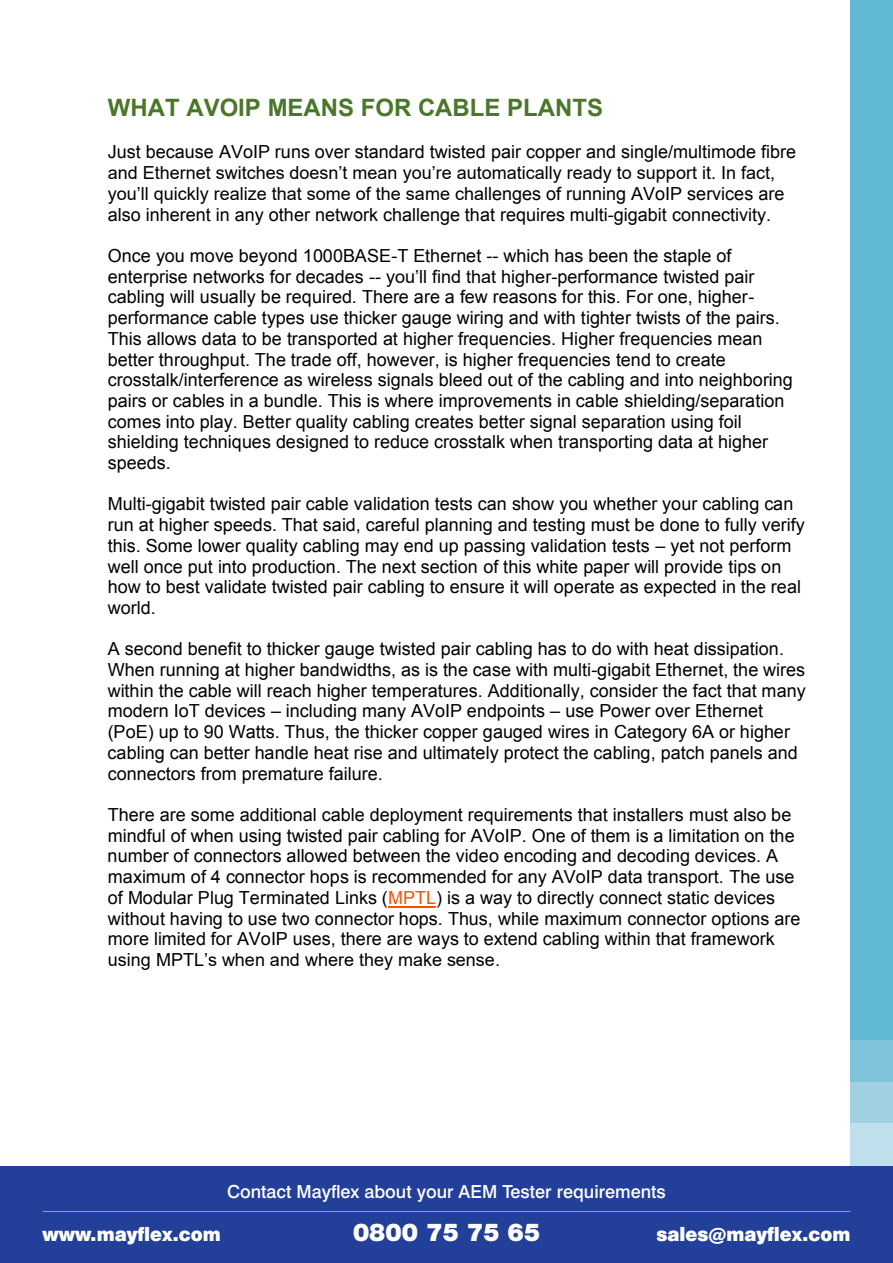
<style>
.page{position:relative;width:893px;height:1263px;background:#fff}
.page>*{position:absolute;margin:0;border:0;box-sizing:border-box;transform-origin:0 0}
.t1{font:700 24px "Arial";color:#4a7729}
.t2{font:22.5px "Swiss 721 BT Black No 2";color:#fff}
.t3{font:18px/20.7px "Arial";color:#000}
.t4{font:500 18px "Swiss 721 BT";color:#fff}
.t5{font:18px "Swiss 721 BT Black No 2";color:#fff}
.s1{font-style:inherit}
.s2{color:#fe5000}
</style>
<div class="page">
<hr style="left:389px;top:906px;width:47px;height:2px;background:#fe5000">
<div style="left:850px;top:1082px;width:43px;height:42px;background:#a1d0e2"></div>
<div style="left:850px;top:1124px;width:43px;height:42px;background:#bedfeb"></div>
<div style="left:850px;top:1040px;width:43px;height:42px;background:#80c4dc"></div>
<div style="left:850px;top:0;width:43px;height:1040px;background:#60b8d2"></div>
<div style="left:0;top:1166px;width:893px;height:97px;background:#223f99"></div>
<hr style="left:43px;top:1211px;width:807px;height:1px;background:#57b6ce">
<h1 class="t1" style="left:108px;top:92px;width:497px">WHAT AVOIP MEANS FOR CABLE PLANTS</h1>
<p class="t3" style="left:108px;top:142px;width:690px">Just because AVoIP runs over standard twisted pair copper and single/multimode <span class="s1">fibre </span>and Ethernet switches doesn’t mean you’re automatically ready to support it. In fact, you’ll quickly realize that some of the same challenges of running AVoIP services are also inherent in any other network challenge that requires multi-gigabit connectivity.</p>
<p class="t3" style="left:108px;top:245px;width:687px">Once you move beyond 1000BASE-T Ethernet -- which has been the staple of enterprise networks for decades -- you’ll find that higher-performance twisted pair cabling will usually be required. There are a few reasons for this. For one, higher&shy;performance cable types use thicker gauge wiring and with tighter twists of the pairs.<br>This allows data to be transported at higher frequencies. Higher frequencies mean better throughput. The trade off, however, is higher frequencies tend to create crosstalk/interference as wireless signals bleed out of the cabling and into neighboring pairs or cables in a bundle. This is where improvements in cable shielding/separation comes into play. Better quality cabling creates better signal separation using foil shielding techniques designed to reduce crosstalk when transporting data at higher speeds.</p>
<p class="t3" style="left:108px;top:494px;width:698px">Multi-gigabit twisted pair cable validation tests can show you whether your cabling can run at higher speeds. That said, careful planning and testing must be done to fully verify this. Some lower quality cabling may end up passing validation tests – yet not perform well once put into production. The next section of this white paper will provide tips on how to best validate twisted pair cabling to ensure it will operate as expected in the real world.</p>
<p class="t3" style="left:108px;top:639px;width:700px">A second benefit to thicker gauge twisted pair cabling has to do with heat dissipation.<br>When running at higher bandwidths, as is the case with multi-gigabit Ethernet, the wires within the cable will reach higher temperatures. Additionally, consider the fact that many modern IoT devices – including many AVoIP endpoints – use Power over Ethernet (PoE) up to 90 Watts. Thus, the thicker copper gauged wires in Category 6A or higher cabling can better handle heat rise and ultimately protect the cabling, patch panels and connectors from premature failure.</p>
<p class="t3" style="left:108px;top:804px;width:694px">There are some additional cable deployment requirements that installers must also be mindful of when using twisted pair cabling for AVoIP. One of them is a limitation on the number of connectors allowed between the video encoding and decoding devices. A maximum of 4 connector hops is recommended for any AVoIP data transport. The use of Modular Plug Terminated Links (<span class="s2">MPTL</span>) is a way to directly connect static devices without having to use two connector hops. Thus, while maximum connector options are more limited for AVoIP uses, there are ways to extend cabling within that framework using MPTL’s when and where they make sense.</p>
<p class="t4" style="left:227px;top:1181px;width:440px">Contact Mayflex about your AEM Tester requirements</p>
<p class="t5" style="left:43px;top:1221px;width:180px">www.mayflex.com</p>
<p class="t2" style="left:353px;top:1217px;width:188px">0800 75 75 65</p>
<p class="t5" style="left:656px;top:1221px;width:195px">sales@mayflex.com</p>
</div>
